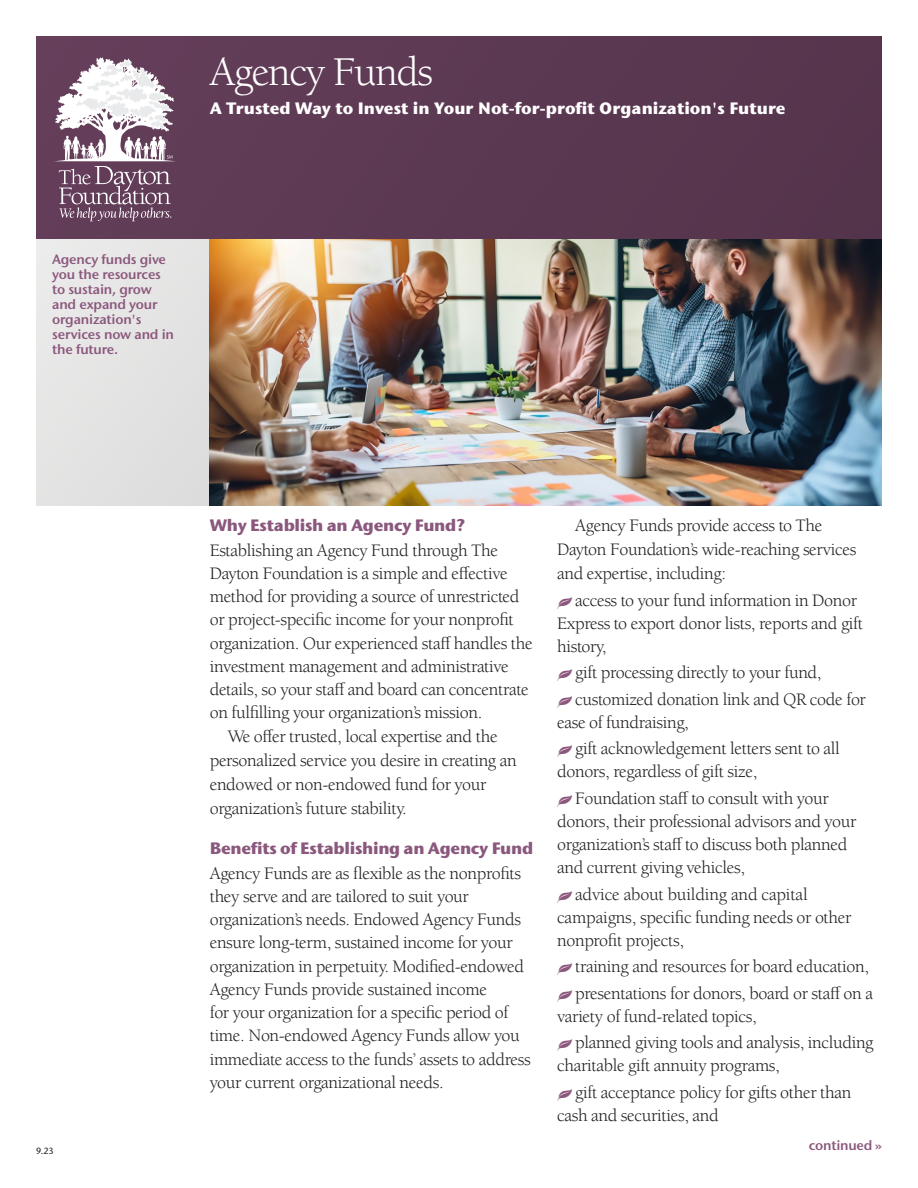
<style>
.page{position:relative;width:918px;height:1188px;background:#fff}
.page>*{position:absolute;margin:0;border:0;box-sizing:border-box;transform-origin:0 0}
.t1{font:42px "Berkeley Std";letter-spacing:-.035em;color:#fff}
.t2{font:18px/23.2px "Berkeley Std";letter-spacing:-.02em;color:#231f20}
.t3{font:700 16.5px "Stone Sans ITC Std";letter-spacing:-.02em;color:#8b587d}
.t4{font:700 16.5px "Stone Sans ITC Std";color:#fff}
.t5{font:600 13.5px/15px "Stone Sans ITC Std";letter-spacing:-.015em;color:#8b587d}
.t6{font:500 9px "Stone Sans ITC Std";color:#231f20}
</style>
<div class="page">
<svg style="left:36px;top:36px;width:846px;height:470px;background:#7b6073"></svg>
<svg style="left:54px;top:57px;width:122px;height:164px"></svg>
<img style="left:210px;top:239px;width:672px;height:267px">
<h1 class="t1" style="left:210px;top:49px;width:225px">Agency Funds</h1>
<p class="t4" style="left:210px;top:98px;width:578px">A Trusted Way to Invest in Your Not-for-profit Organization's Future</p>
<p class="t5" style="left:52px;top:252px;width:123px">Agency funds give you the resources to sustain, grow and expand your organization's services now and in the future.</p>
<p class="t6" style="left:36px;top:1145px;width:19px">9.23</p>
<p class="t3" style="left:210px;top:514px;width:257px">Why Establish an Agency Fund?</p>
<p class="t2" style="left:210px;top:538px;width:290px">Establishing an Agency Fund through The</p>
<p class="t2" style="left:210px;top:562px;width:300px">Dayton Foundation is a simple and effective</p>
<p class="t2" style="left:210px;top:585px;width:311px">method for providing a source of unrestricted</p>
<p class="t2" style="left:210px;top:608px;width:306px">or project-specific income for your nonprofit</p>
<p class="t2" style="left:210px;top:631px;width:325px">organization. Our experienced staff handles the</p>
<p class="t2" style="left:210px;top:655px;width:301px">investment management and administrative</p>
<p class="t2" style="left:210px;top:678px;width:320px">details, so your staff and board can concentrate</p>
<p class="t2" style="left:210px;top:701px;width:274px">on fulfilling your organization’s mission.</p>
<p class="t2" style="left:228px;top:725px;width:271px">We offer trusted, local expertise and the</p>
<p class="t2" style="left:210px;top:749px;width:309px">personalized service you desire in creating an</p>
<p class="t2" style="left:210px;top:773px;width:278px">endowed or non-endowed fund for your</p>
<p class="t2" style="left:210px;top:797px;width:199px">organization’s future stability.</p>
<p class="t3" style="left:210px;top:837px;width:325px">Benefits of Establishing an Agency Fund</p>
<p class="t2" style="left:210px;top:862px;width:323px">Agency Funds are as flexible as the nonprofits they serve and are tailored to suit your organization’s needs. Endowed Agency Funds ensure long-term, sustained income for your organization in perpetuity. Modified-endowed Agency Funds provide sustained income<br>for your organization for a specific period of time. Non-endowed Agency Funds allow you immediate access to the funds’ assets to address your current organizational needs.</p>
<p class="t2" style="left:557px;top:514px;width:301px;line-height:24px;text-indent:18px">Agency Funds provide access to The<br>Dayton Foundation’s wide-reaching services and expertise, including:</p>
<p class="t2" style="left:557px;top:589px;width:308px"><sub>k</sub> access to your fund information in Donor<br>Express to export donor lists, reports and gift history,</p>
<p class="t2" style="left:557px;top:660px;width:310px;line-height:26.2px"><sub>k</sub> gift processing directly to your fund,<br><sub>k</sub> customized donation link and QR code for</p>
<p class="t2" style="left:557px;top:709px;width:284px;line-height:26.2px">ease of fundraising,<br><sub>k</sub> gift acknowledgement letters sent to all</p>
<p class="t2" style="left:557px;top:759px;width:273px;line-height:26.2px">donors, regardless of gift size,<br><sub>k</sub> Foundation staff to consult with your</p>
<p class="t2" style="left:557px;top:810px;width:301px">donors, their professional advisors and your organization’s staff to discuss both planned and current giving vehicles,</p>
<p class="t2" style="left:557px;top:883px;width:296px"><sub>k</sub> advice about building and capital campaigns, specific funding needs or other nonprofit projects,</p>
<p class="t2" style="left:557px;top:954px;width:317px;line-height:26.2px"><sub>k</sub> training and resources for board education, <sub>k</sub> presentations for donors, board or staff on a</p>
<p class="t2" style="left:557px;top:1003px;width:318px;line-height:26.2px">variety of fund-related topics,<br><sub>k</sub> planned giving tools and analysis, including</p>
<p class="t2" style="left:557px;top:1053px;width:296px;line-height:26.2px">charitable gift annuity programs,<br><sub>k</sub> gift acceptance policy for gifts other than</p>
<p class="t2" style="left:557px;top:1104px;width:163px">cash and securities, and</p>
<p class="t5" style="left:809px;top:1138px;width:75px">continued »</p>
</div>
